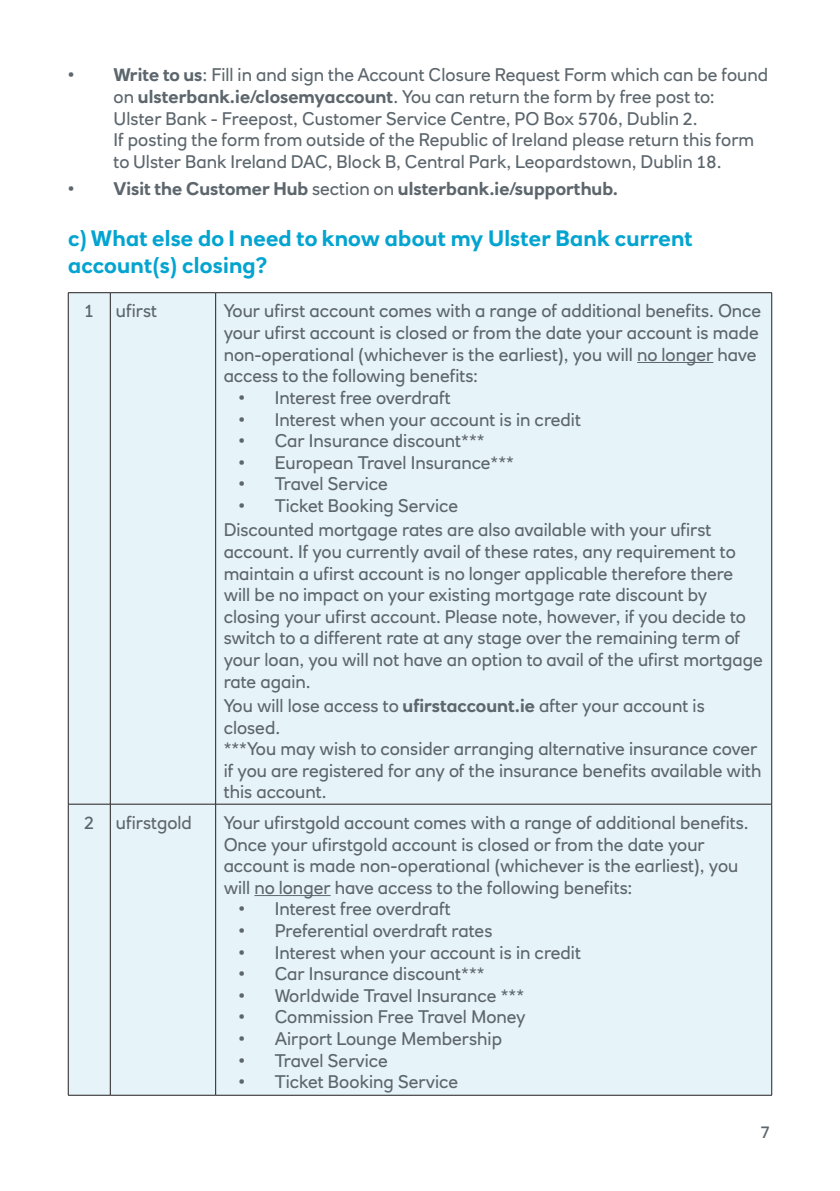
<style>
.page{position:relative;width:840px;height:1191px;background:#fff}
.page>*{position:absolute;margin:0;border:0;box-sizing:border-box;transform-origin:0 0}
.t1{font:700 22px/26.4px "RN House Sans";letter-spacing:.005em;color:#04a4d0}
.t2{font:18px/21.6px "RN House Sans";color:#5c666c}
.t3{font:700 18px "RN House Sans";color:#5c666c}
.t4{font:17px "RN House Sans";color:#5c666c}
.s1{font-weight:700}
.s2{font-weight:400}
</style>
<div class="page">
<div style="left:69px;top:293px;width:702px;height:802px;background:#e6f3f9"></div>
<hr style="left:68px;top:292px;width:42px;height:1px;background:#231f20">
<hr style="left:68px;top:293px;width:1px;height:511px;background:#231f20">
<hr style="left:110px;top:292px;width:105px;height:1px;background:#231f20">
<hr style="left:110px;top:293px;width:1px;height:511px;background:#231f20">
<hr style="left:215px;top:292px;width:556px;height:1px;background:#231f20">
<hr style="left:215px;top:293px;width:1px;height:511px;background:#231f20">
<hr style="left:771px;top:293px;width:1px;height:511px;background:#231f20">
<hr style="left:68px;top:804px;width:42px;height:1px;background:#231f20">
<hr style="left:68px;top:804px;width:1px;height:291px;background:#231f20">
<hr style="left:110px;top:804px;width:105px;height:1px;background:#231f20">
<hr style="left:110px;top:804px;width:1px;height:291px;background:#231f20">
<hr style="left:215px;top:804px;width:556px;height:1px;background:#231f20">
<hr style="left:215px;top:804px;width:1px;height:291px;background:#231f20">
<hr style="left:771px;top:804px;width:1px;height:291px;background:#231f20">
<hr style="left:68px;top:1095px;width:42px;height:1px;background:#231f20">
<hr style="left:110px;top:1095px;width:105px;height:1px;background:#231f20">
<hr style="left:215px;top:1095px;width:556px;height:1px;background:#231f20">
<hr style="left:637px;top:362px;width:76px;height:1px;background:#5c666c">
<hr style="left:254px;top:895px;width:76px;height:1px;background:#5c666c">
<p class="t2" style="left:113px;top:64px;width:656px;text-indent:-45px">• <span class="s1">Write to us</span>: Fill in and sign the Account Closure Request Form which can be found on <span class="s1">ulsterbank.ie/closemyaccount</span>. You can return the form by free post to:<br>Ulster Bank - Freepost, Customer Service Centre, PO Box 5706, Dublin 2.<br>If posting the form from outside of the Republic of Ireland please return this form to Ulster Bank Ireland DAC, Block B, Central Park, Leopardstown, Dublin 18.</p>
<p class="t3" style="left:68px;top:178px;width:551px"><span class="s2">•</span> Visit the Customer Hub <span class="s2">section on</span> ulsterbank.ie/supporthub.</p>
<p class="t1" style="left:68px;top:225px;width:625px">c) What else do I need to know about my Ulster Bank current account(s) closing?</p>
<p class="t2" style="left:84px;top:300px;width:74px">1 ufirst</p>
<p class="t2" style="left:223px;top:300px;width:538px">Your ufirst account comes with a range of additional benefits. Once your ufirst account is closed or from the date your account is made non-operational (whichever is the earliest), you will no longer have access to the following benefits:</p>
<p class="t2" style="left:238px;top:387px;width:213px">• Interest free overdraft</p>
<p class="t2" style="left:238px;top:408px;width:343px">• Interest when your account is in credit</p>
<p class="t2" style="left:238px;top:430px;width:247px">• Car Insurance discount***</p>
<p class="t2" style="left:238px;top:451px;width:277px">• European Travel Insurance***</p>
<p class="t2" style="left:238px;top:473px;width:151px">• Travel Service</p>
<p class="t2" style="left:223px;top:493px;width:489px;line-height:24.4px;text-indent:15px">• Ticket Booking Service<br>Discounted mortgage rates are also available with your ufirst</p>
<p class="t2" style="left:223px;top:541px;width:540px">account. If you currently avail of these rates, any requirement to maintain a ufirst account is no longer applicable therefore there will be no impact on your existing mortgage rate discount by closing your ufirst account. Please note, however, if you decide to switch to a different rate at any stage over the remaining term of your loan, you will not have an option to avail of the ufirst mortgage rate again.</p>
<p class="t2" style="left:223px;top:695px;width:539px">You will lose access to <span class="s1">ufirstaccount.ie</span> after your account is closed.<br>***You may wish to consider arranging alternative insurance cover if you are registered for any of the insurance benefits available with this account.</p>
<p class="t2" style="left:84px;top:811px;width:109px">2 ufirstgold</p>
<p class="t2" style="left:223px;top:811px;width:526px">Your ufirstgold account comes with a range of additional benefits.<br>Once your ufirstgold account is closed or from the date your account is made non-operational (whichever is the earliest), you will no longer have access to the following benefits:</p>
<p class="t2" style="left:238px;top:898px;width:213px">• Interest free overdraft</p>
<p class="t2" style="left:238px;top:919px;width:255px">• Preferential overdraft rates</p>
<p class="t2" style="left:238px;top:941px;width:343px">• Interest when your account is in credit</p>
<p class="t2" style="left:238px;top:963px;width:247px">• Car Insurance discount***</p>
<p class="t2" style="left:238px;top:984px;width:287px">• Worldwide Travel Insurance ***</p>
<p class="t2" style="left:238px;top:1006px;width:288px">• Commission Free Travel Money</p>
<p class="t2" style="left:238px;top:1027px;width:265px">• Airport Lounge Membership</p>
<p class="t2" style="left:238px;top:1049px;width:151px">• Travel Service</p>
<p class="t2" style="left:238px;top:1071px;width:221px">• Ticket Booking Service</p>
<p class="t4" style="left:760px;top:1121px;width:11px">7</p>
</div>
